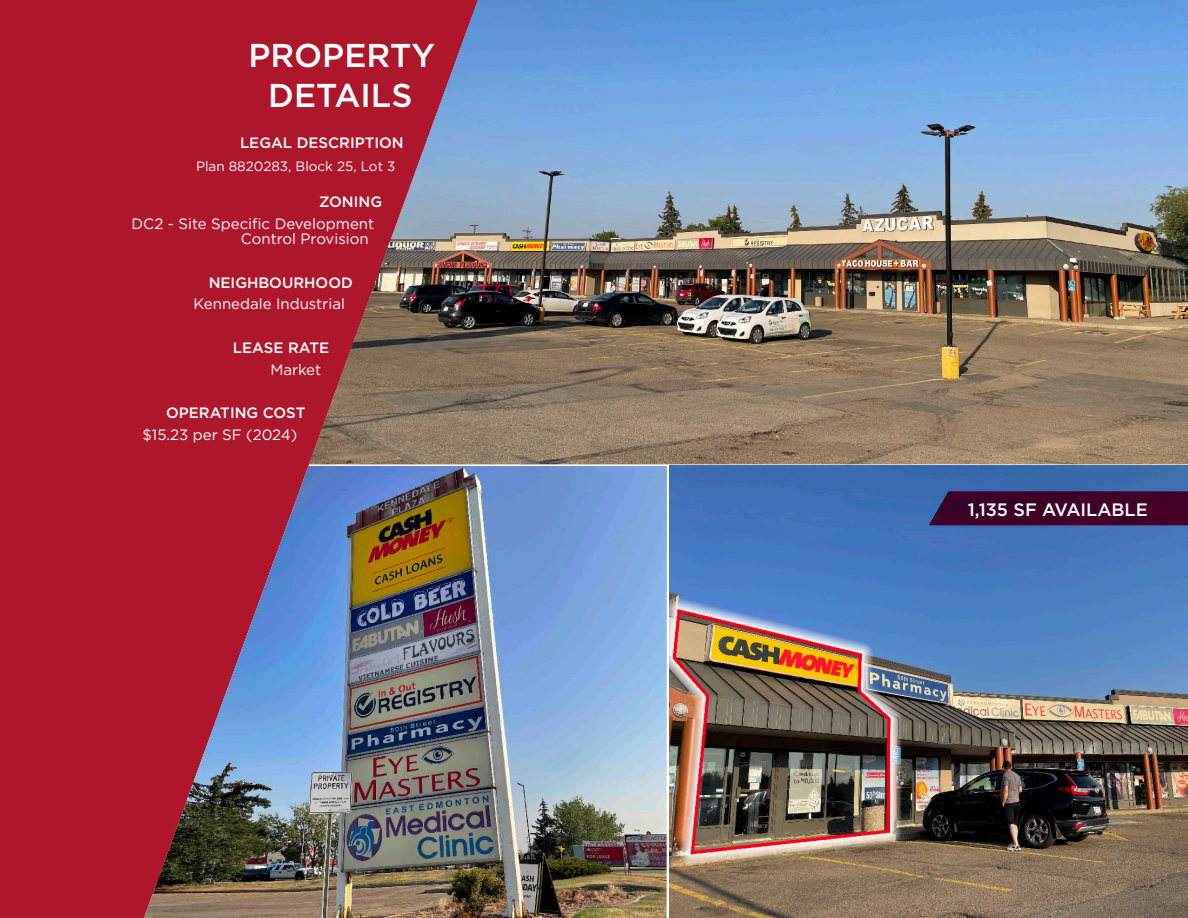
<style>
.page{position:relative;width:1188px;height:918px;background:#fff}
.page>*{position:absolute;margin:0;border:0;box-sizing:border-box;transform-origin:0 0}
.t1{font:500 33px "Gotham";color:#fff}
.Body_Text{font:500 18px "Gotham";color:#fff}
.Body_Text_-_Bullet{font:15px/15px "Gotham";color:#fff}
.Body_Text_-_Bullet-2{font:500 15px "Gotham";color:#fff}
.t2{font:13.5px "Gotham";color:#fff}
</style>
<div class="page">
<div style="left:0;top:0;width:487px;height:918px;background:#ae172b"></div>
<img style="left:144px;top:466px;width:523px;height:452px">
<img style="left:670px;top:466px;width:518px;height:452px">
<img style="left:309px;top:0;width:879px;height:464px">
<div style="left:929px;top:491px;width:259px;height:34px;background:#400027"></div>
<p class="t1" style="left:248px;top:34px;width:188px">PROPERTY</p>
<p class="t1" style="left:268px;top:73px;width:146px">DETAILS</p>
<p class="Body_Text_-_Bullet-2" style="left:240px;top:133px;width:165px">LEGAL DESCRIPTION</p>
<p class="t2" style="left:196px;top:157px;width:201px">Plan 8820283, Block 25, Lot 3</p>
<p class="Body_Text_-_Bullet-2" style="left:319px;top:192px;width:64px">ZONING</p>
<p class="Body_Text_-_Bullet" style="left:241px;top:216px;width:135px;text-indent:-109px">DC2 - Site Specific Development<br>Control Provision</p>
<p class="Body_Text_-_Bullet-2" style="left:209px;top:273px;width:146px">NEIGHBOURHOOD</p>
<p class="Body_Text_-_Bullet" style="left:194px;top:296px;width:153px">Kennedale Industrial</p>
<p class="Body_Text_-_Bullet-2" style="left:233px;top:338px;width:98px">LEASE RATE</p>
<p class="Body_Text_-_Bullet" style="left:270px;top:362px;width:52px">Market</p>
<p class="Body_Text_-_Bullet-2" style="left:166px;top:403px;width:141px">OPERATING COST</p>
<p class="Body_Text_-_Bullet" style="left:142px;top:427px;width:157px">$15.23 per SF (2024)</p>
<p class="Body_Text" style="left:968px;top:498px;width:182px">1,135 SF AVAILABLE</p>
</div>
